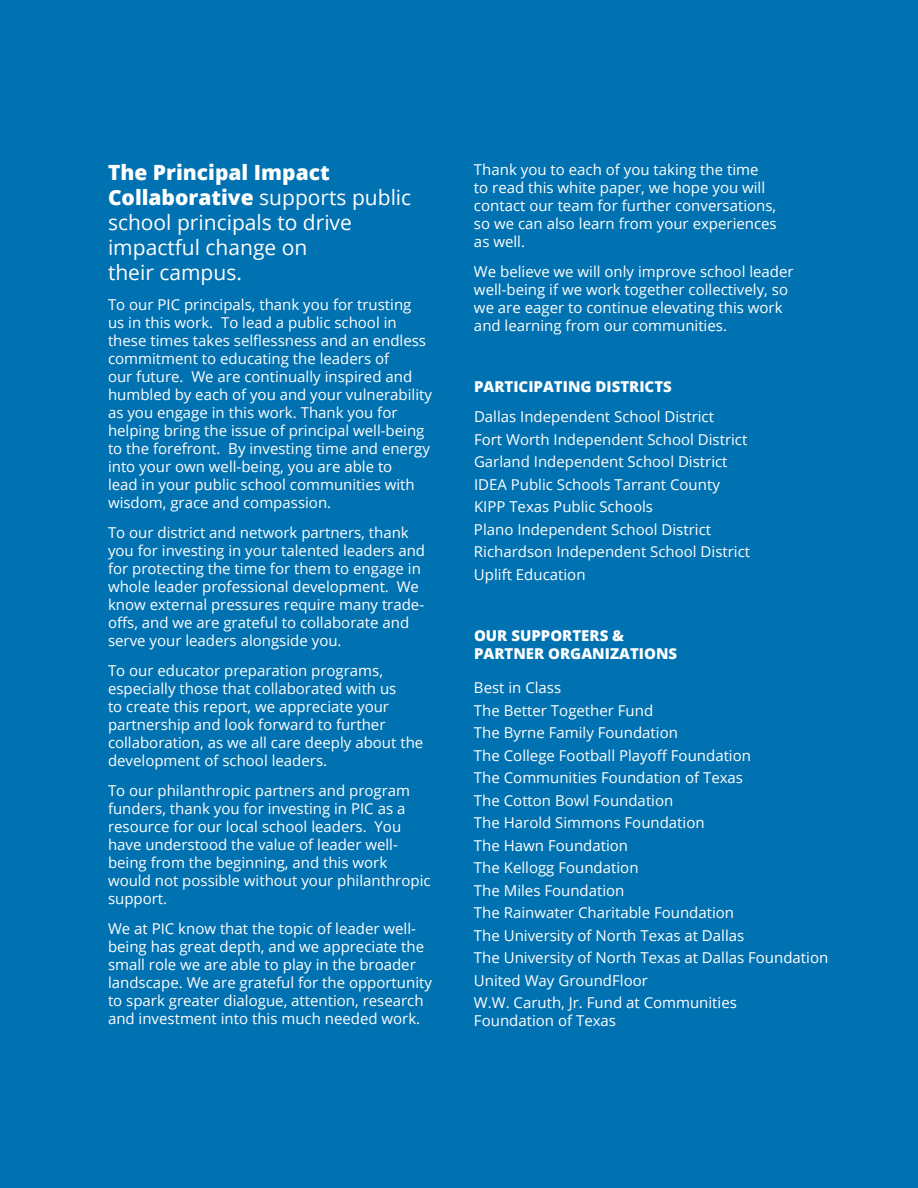
<style>
.page{position:relative;width:918px;height:1188px;background:#0071b1}
.page>*{position:absolute;margin:0;border:0;box-sizing:border-box;transform-origin:0 0}
.t1{font:21px/25.2px "Open Sans";color:#fff}
.t2{font:15px/18px "Open Sans";color:#fff}
.t3{font:800 15px/18px "Open Sans";color:#fff}
.s1{font-weight:800}
</style>
<div class="page">
<h1 class="t1" style="left:108px;top:159px;width:305px"><span class="s1">The Principal Impact<br>Collaborative</span> supports public school principals to drive impactful change on<br>their campus.</h1>
<p class="t2" style="left:108px;top:296px;width:326px">To our PIC principals, thank you for trusting<br>us in this work. To lead a public school in these times takes selflessness and an endless commitment to educating the leaders of<br>our future. We are continually inspired and humbled by each of you and your vulnerability as you engage in this work. Thank you for helping bring the issue of principal well-being to the forefront. By investing time and energy into your own well-being, you are able to<br>lead in your public school communities with wisdom, grace and compassion.</p>
<p class="t2" style="left:108px;top:524px;width:319px">To our district and network partners, thank you for investing in your talented leaders and for protecting the time for them to engage in whole leader professional development. We know external pressures require many trade&shy;offs, and we are grateful to collaborate and serve your leaders alongside you.</p>
<p class="t2" style="left:108px;top:662px;width:317px">To our educator preparation programs, especially those that collaborated with us<br>to create this report, we appreciate your partnership and look forward to further collaboration, as we all care deeply about the development of school leaders.</p>
<p class="t2" style="left:108px;top:782px;width:324px">To our philanthropic partners and program funders, thank you for investing in PIC as a resource for our local school leaders. You have understood the value of leader well&shy;being from the beginning, and this work would not possible without your philanthropic support.</p>
<p class="t2" style="left:108px;top:920px;width:326px">We at PIC know that the topic of leader well&shy;being has great depth, and we appreciate the small role we are able to play in the broader landscape. We are grateful for the opportunity to spark greater dialogue, attention, research and investment into this much needed work.</p>
<p class="t2" style="left:474px;top:160px;width:304px">Thank you to each of you taking the time<br>to read this white paper, we hope you will contact our team for further conversations, so we can also learn from your experiences as well.</p>
<p class="t2" style="left:474px;top:262px;width:321px">We believe we will only improve school leader well-being if we work together collectively, so we are eager to continue elevating this work and learning from our communities.</p>
<p class="t3" style="left:474px;top:377px;width:199px">PARTICIPATING DISTRICTS</p>
<p class="t2" style="left:474px;top:405px;width:278px;line-height:22.5px">Dallas Independent School District<br>Fort Worth Independent School District Garland Independent School District IDEA Public Schools Tarrant County KIPP Texas Public Schools<br>Plano Independent School District Richardson Independent School District Uplift Education</p>
<p class="t3" style="left:474px;top:626px;width:205px">OUR SUPPORTERS &amp;<br>PARTNER ORGANIZATIONS</p>
<p class="t2" style="left:474px;top:676px;width:356px;line-height:22.5px">Best in Class<br>The Better Together Fund<br>The Byrne Family Foundation<br>The College Football Playoff Foundation<br>The Communities Foundation of Texas<br>The Cotton Bowl Foundation<br>The Harold Simmons Foundation<br>The Hawn Foundation<br>The Kellogg Foundation<br>The Miles Foundation<br>The Rainwater Charitable Foundation<br>The University of North Texas at Dallas<br>The University of North Texas at Dallas Foundation<br>United Way GroundFloor<br>W.W. Caruth, Jr. Fund at Communities</p>
<p class="t2" style="left:474px;top:1011px;width:144px">Foundation of Texas</p>
</div>
